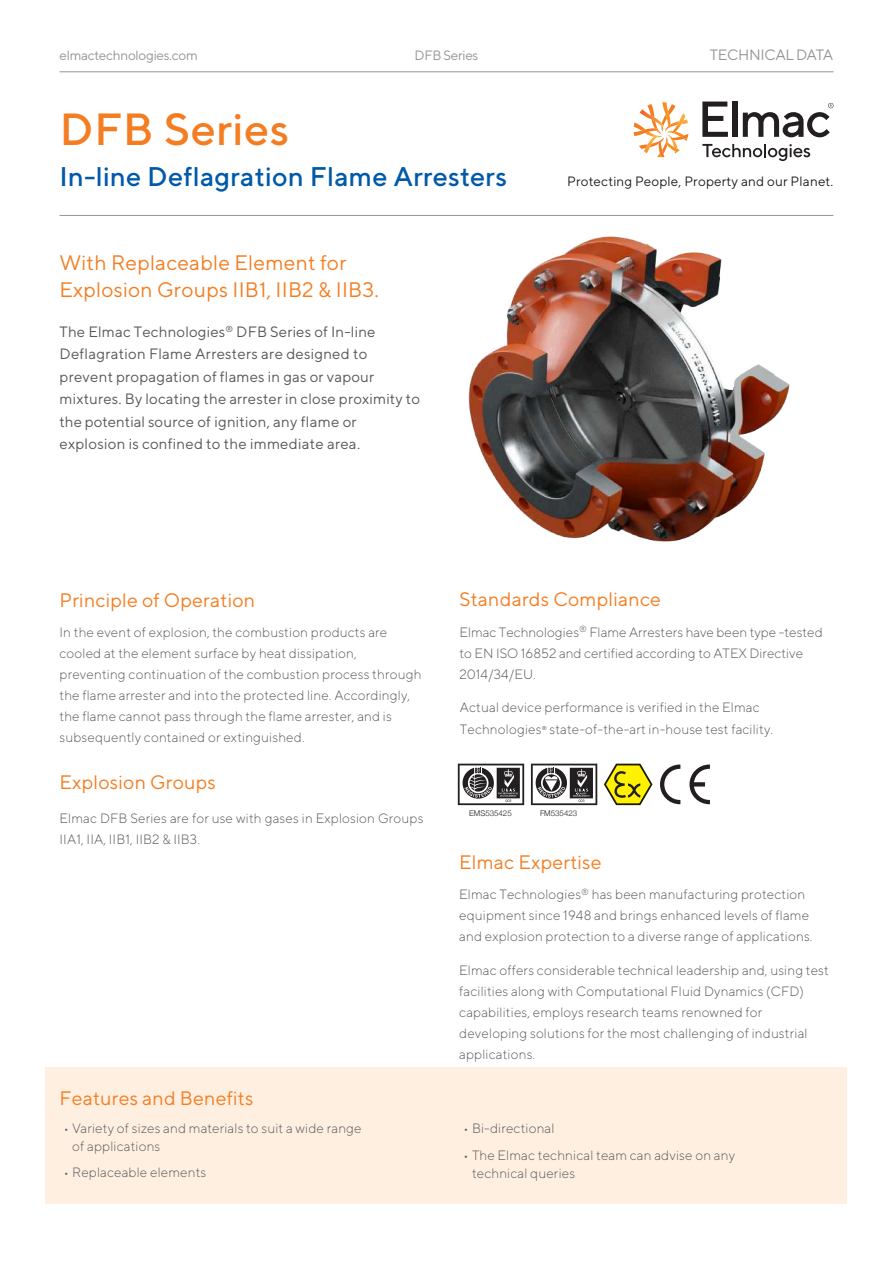
<style>
.page{position:relative;width:893px;height:1263px;background:#fff}
.page>*{position:absolute;margin:0;border:0;box-sizing:border-box;transform-origin:0 0}
.t1{font:500 45px "TT Norms";letter-spacing:.01em;color:#f47d21}
.t2{font:500 27px "TT Norms";letter-spacing:.01em;color:#0159a9}
.t3{font:21px/27px "TT Norms";letter-spacing:.01em;color:#f47d21}
.t4{font:19.5px "TT Norms";letter-spacing:.01em;color:#f47d21}
.t5{font:15px/22.5px "TT Norms";letter-spacing:.01em;color:#57585a}
.t6{font:15px "TT Norms";letter-spacing:-.02em;color:#939598}
.t7{font:300 13.5px/21px "TT Norms";letter-spacing:.01em;color:#57585a}
.t8{font:13.5px "TT Norms";letter-spacing:.01em;color:#231f20}
.t9{font:13.5px "TT Norms";letter-spacing:-.02em;color:#939598}
.t10{font:300 7.95px "Helvetica Neue";color:#231f20}
.t11{font:5.7px "TT Norms";color:#57585a}
</style>
<div class="page">
<img style="left:468px;top:215px;width:366px;height:327px">
<div style="left:46px;top:1067px;width:801px;height:136px;background:#feefe1"></div>
<hr style="left:60px;top:71px;width:773px;height:1px;background:#939598">
<hr style="left:60px;top:215px;width:773px;height:1px;background:#939598">
<svg style="left:458px;top:764px;width:66px;height:41px"></svg>
<svg style="left:531px;top:764px;width:66px;height:41px"></svg>
<svg style="left:604px;top:764px;width:48px;height:41px"></svg>
<svg style="left:660px;top:764px;width:20px;height:40px"></svg>
<svg style="left:689px;top:764px;width:21px;height:40px"></svg>
<svg style="left:633px;top:102px;width:56px;height:56px"></svg>
<svg style="left:702px;top:102px;width:26px;height:35px"></svg>
<div style="left:732px;top:102px;width:5px;height:35px;background:#231f20"></div>
<svg style="left:743px;top:103px;width:90px;height:34px"></svg>
<svg style="left:702px;top:144px;width:108px;height:17px"></svg>
<p class="t9" style="left:60px;top:47px;width:140px">elmactechnologies.com</p>
<p class="t9" style="left:415px;top:46px;width:65px">DFB Series</p>
<p class="t6" style="left:710px;top:45px;width:125px">TECHNICAL DATA</p>
<h1 class="t1" style="left:60px;top:101px;width:231px">DFB Series</h1>
<h2 class="t2" style="left:60px;top:160px;width:449px">In-line Deflagration Flame Arresters</h2>
<h3 class="t3" style="left:60px;top:249px;width:321px">With Replaceable Element for<br>Explosion Groups IIB1, IIB2 &amp; IIB3.</h3>
<p class="t5" style="left:60px;top:320px;width:362px">The Elmac Technologies<sup>®</sup> DFB Series of In-line Deflagration Flame Arresters are designed to prevent propagation of flames in gas or vapour mixtures. By locating the arrester in close proximity to the potential source of ignition, any flame or explosion is confined to the immediate area.</p>
<p class="t8" style="left:567px;top:173px;width:268px">Protecting People, Property and our Planet.</p>
<h3 class="t4" style="left:60px;top:588px;width:197px">Principle of Operation</h3>
<p class="t7" style="left:60px;top:622px;width:363px">In the event of explosion, the combustion products are cooled at the element surface by heat dissipation, preventing continuation of the combustion process through the flame arrester and into the protected line. Accordingly, the flame cannot pass through the flame arrester, and is subsequently contained or extinguished.</p>
<h3 class="t4" style="left:60px;top:770px;width:158px">Explosion Groups</h3>
<p class="t7" style="left:60px;top:807px;width:365px">Elmac DFB Series are for use with gases in Explosion Groups<br>IIA1, IIA, IIB1, IIB2 &amp; IIB3.</p>
<h3 class="t4" style="left:60px;top:1086px;width:195px">Features and Benefits</h3>
<p class="t7" style="left:72px;top:1119px;width:291px;line-height:18px;text-indent:-9px">• Variety of sizes and materials to suit a wide range of applications</p>
<p class="t7" style="left:64px;top:1162px;width:144px">• Replaceable elements</p>
<h3 class="t4" style="left:459px;top:587px;width:203px">Standards Compliance</h3>
<p class="t7" style="left:459px;top:621px;width:365px">Elmac Technologies<sup>®</sup> Flame Arresters have been type -tested to EN ISO 16852 and certified according to ATEX Directive<br>2014/34/EU.</p>
<p class="t7" style="left:460px;top:695px;width:301px;line-height:22.5px">Actual device performance is verified in the Elmac<br>Technologies</p>
<p class="t11" style="left:542px;top:724px;width:7px">®</p>
<p class="t7" style="left:549px;top:719px;width:225px">state-of-the-art in-house test facility.</p>
<p class="t10" style="left:469px;top:807px;width:44px">EMS535425</p>
<p class="t10" style="left:540px;top:807px;width:39px">FM535423</p>
<h3 class="t4" style="left:459px;top:850px;width:144px">Elmac Expertise</h3>
<p class="t7" style="left:459px;top:884px;width:355px">Elmac Technologies<sup>®</sup> has been manufacturing protection equipment since 1948 and brings enhanced levels of flame and explosion protection to a diverse range of applications.</p>
<p class="t7" style="left:459px;top:959px;width:371px">Elmac offers considerable technical leadership and, using test facilities along with Computational Fluid Dynamics (CFD) capabilities, employs research teams renowned for developing solutions for the most challenging of industrial applications.</p>
<p class="t7" style="left:463px;top:1117px;width:93px">• Bi-directional</p>
<p class="t7" style="left:472px;top:1146px;width:265px;line-height:18px;text-indent:-9px">• The Elmac technical team can advise on any technical queries</p>
</div>
